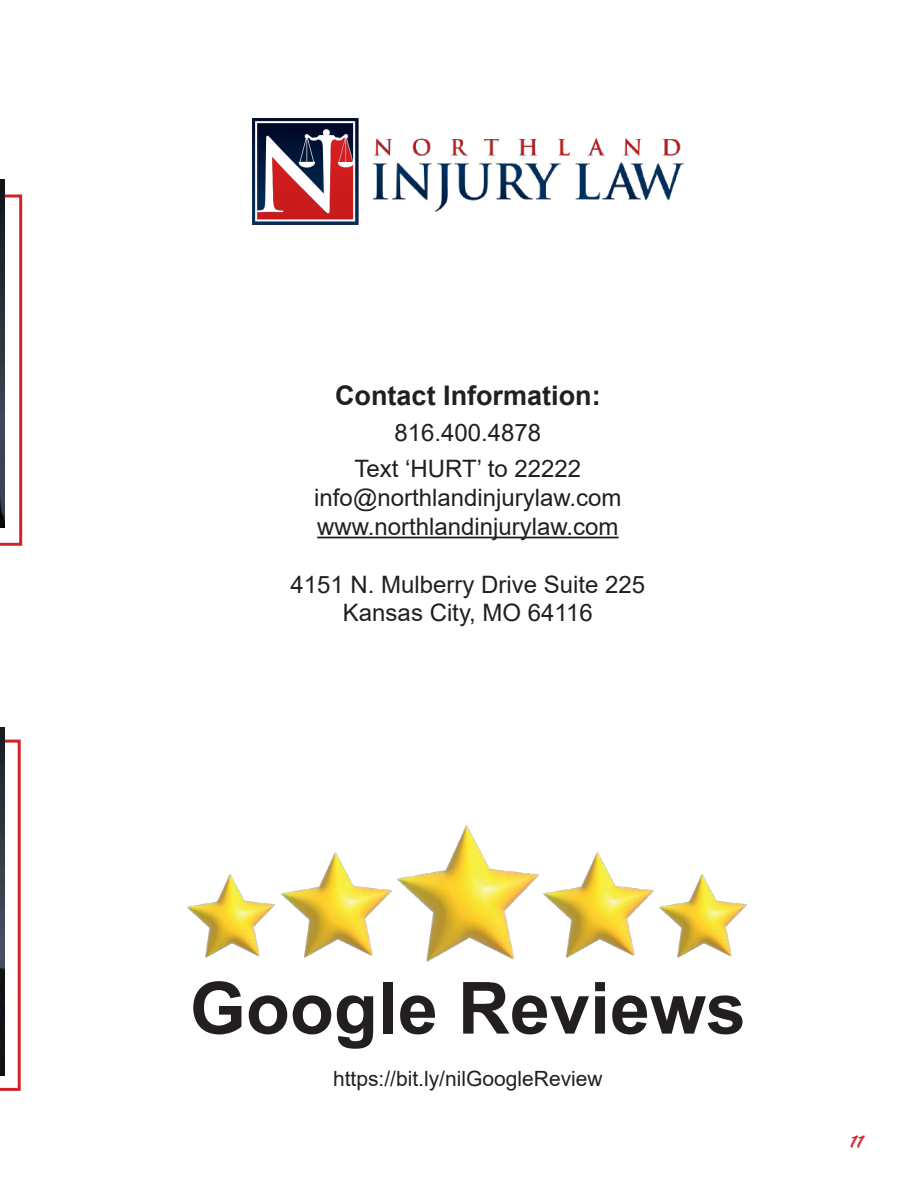
<style>
.page{position:relative;width:918px;height:1188px;background:#fff}
.page>*{position:absolute;margin:0;border:0;box-sizing:border-box;transform-origin:0 0}
.t1{font:700 72px "Arial";color:#231f20}
.t2{font:700 27px "Arial";color:#231f20}
.t3{font:24px/28.8px "Arial";color:#231f20;text-align:center}
.t4{font:21px "Arial";color:#231f20}
.t5{font:18px "Fenway Park JF";color:#d1232a}
</style>
<div class="page">
<svg style="left:0;top:194px;width:22px;height:352px"></svg>
<svg style="left:0;top:740px;width:21px;height:351px"></svg>
<img style="left:0;top:179px;width:4px;height:349px">
<img style="left:0;top:728px;width:4px;height:348px">
<hr style="left:317px;top:537px;width:302px;height:1px;background:#231f20">
<img style="left:252px;top:118px;width:432px;height:107px">
<img style="left:397px;top:826px;width:141px;height:135px">
<img style="left:282px;top:853px;width:109px;height:105px">
<img style="left:544px;top:853px;width:109px;height:105px">
<img style="left:188px;top:874px;width:86px;height:84px">
<img style="left:660px;top:874px;width:87px;height:84px">
<p class="t2" style="left:335px;top:377px;width:267px">Contact Information:</p>
<p class="t3" style="left:355px;top:415px;width:228px;line-height:36px">816.400.4878<br>Text ‘HURT’ to 22222</p>
<p class="t3" style="left:314px;top:483px;width:309px;text-align:left">info@northlandinjurylaw.com www.northlandinjurylaw.com</p>
<p class="t3" style="left:290px;top:570px;width:356px">4151 N. Mulberry Drive Suite 225<br>Kansas City, MO 64116</p>
<h1 class="t1" style="left:190px;top:958px;width:558px">Google Reviews</h1>
<p class="t4" style="left:333px;top:1064px;width:271px">https://bit.ly/nilGoogleReview</p>
<p class="t5" style="left:850px;top:1130px;width:15px">11</p>
</div>
